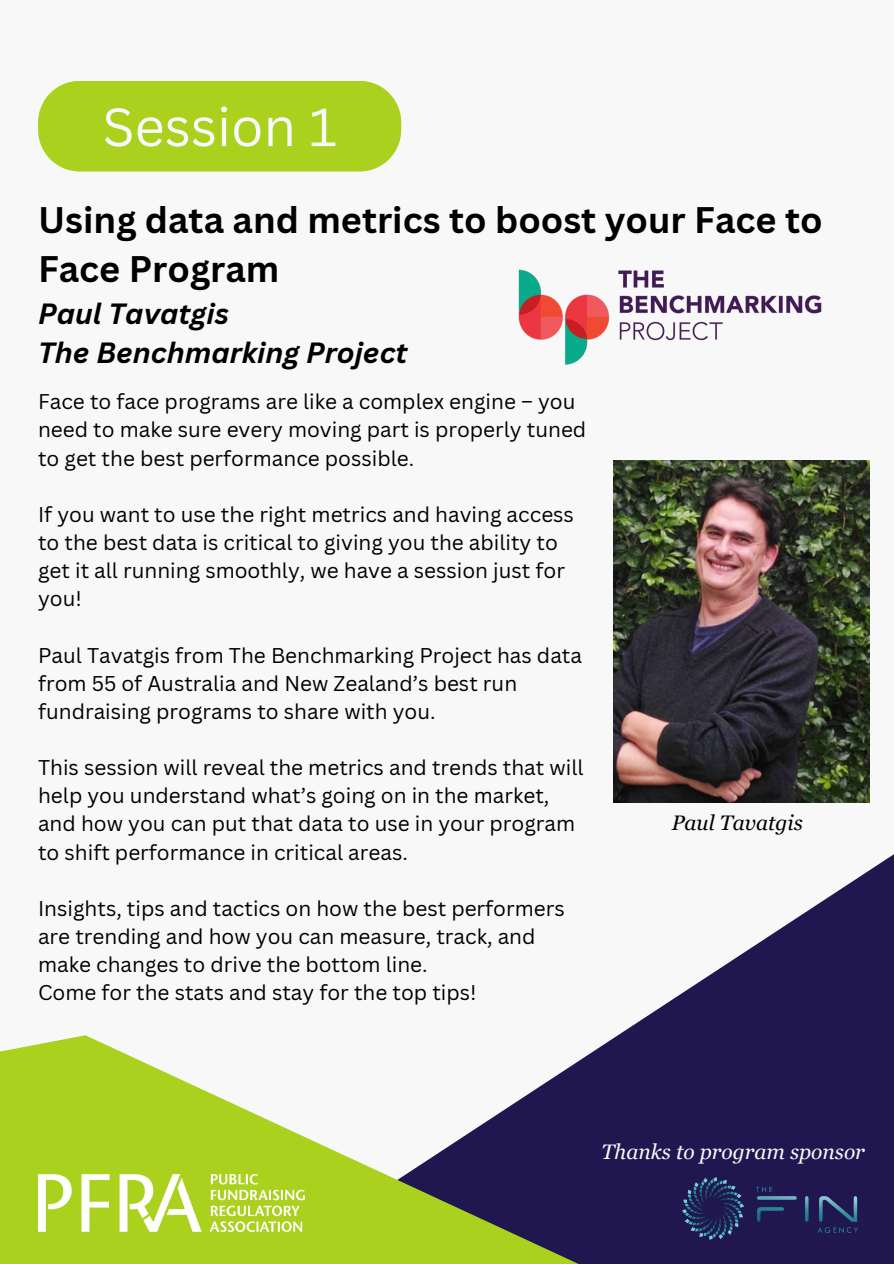
<style>
.page{position:relative;width:894px;height:1264px;background:#fff}
.page>*{position:absolute;margin:0;border:0;box-sizing:border-box;transform-origin:0 0}
.t1{font:52.5px "Canva Sans";color:#f8f8f8}
.t2{font:700 36px/49.5px "Canva Sans";color:#000}
.t3{font:italic 700 28.5px/39.3px "Canva Sans";color:#000}
.t4{font:italic 21px "Georgia Pro";color:#f8f8f8}
.t5{font:italic 21px "Georgia Pro";color:#000}
.t6{font:20.85px/28.2px "Canva Sans";color:#000}
</style>
<div class="page">
<div style="left:0;top:0;width:893px;height:1263px;background:#f8f8f8"></div>
<svg style="left:595px;top:855px;width:298px;height:408px;fill:#201751"></svg>
<svg style="left:0;top:1035px;width:595px;height:228px"></svg>
<img style="left:38px;top:1174px;width:267px;height:57px">
<img style="left:682px;top:1177px;width:174px;height:61px">
<div style="left:38px;top:81px;width:363px;height:90px;background:#aad11d;border-radius:42px"></div>
<img style="left:613px;top:461px;width:256px;height:342px">
<img style="left:518px;top:269px;width:304px;height:96px">
<p class="t1" style="left:102px;top:90px;width:236px">Session 1</p>
<p class="t2" style="left:38px;top:194px;width:785px">Using data and metrics to boost your Face to<br>Face Program</p>
<p class="t3" style="left:38px;top:293px;width:371px">Paul Tavatgis<br>The Benchmarking Project</p>
<p class="t6" style="left:38px;top:387px;width:549px">Face to face programs are like a complex engine – you need to make sure every moving part is properly tuned to get the best performance possible.</p>
<p class="t6" style="left:38px;top:499px;width:537px">If you want to use the right metrics and having access to the best data is critical to giving you the ability to get it all running smoothly, we have a session just for you!</p>
<p class="t6" style="left:38px;top:640px;width:545px">Paul Tavatgis from The Benchmarking Project has data from 55 of Australia and New Zealand’s best run fundraising programs to share with you.</p>
<p class="t6" style="left:38px;top:753px;width:547px">This session will reveal the metrics and trends that will help you understand what’s going on in the market, and how you can put that data to use in your program to shift performance in critical areas.</p>
<p class="t6" style="left:38px;top:893px;width:528px">Insights, tips and tactics on how the best performers are trending and how you can measure, track, and make changes to drive the bottom line.</p>
<p class="t6" style="left:38px;top:978px;width:440px">Come for the stats and stay for the top tips!</p>
<p class="t5" style="left:671px;top:811px;width:132px">Paul Tavatgis</p>
<p class="t4" style="left:601px;top:1139px;width:265px">Thanks to program sponsor</p>
</div>
